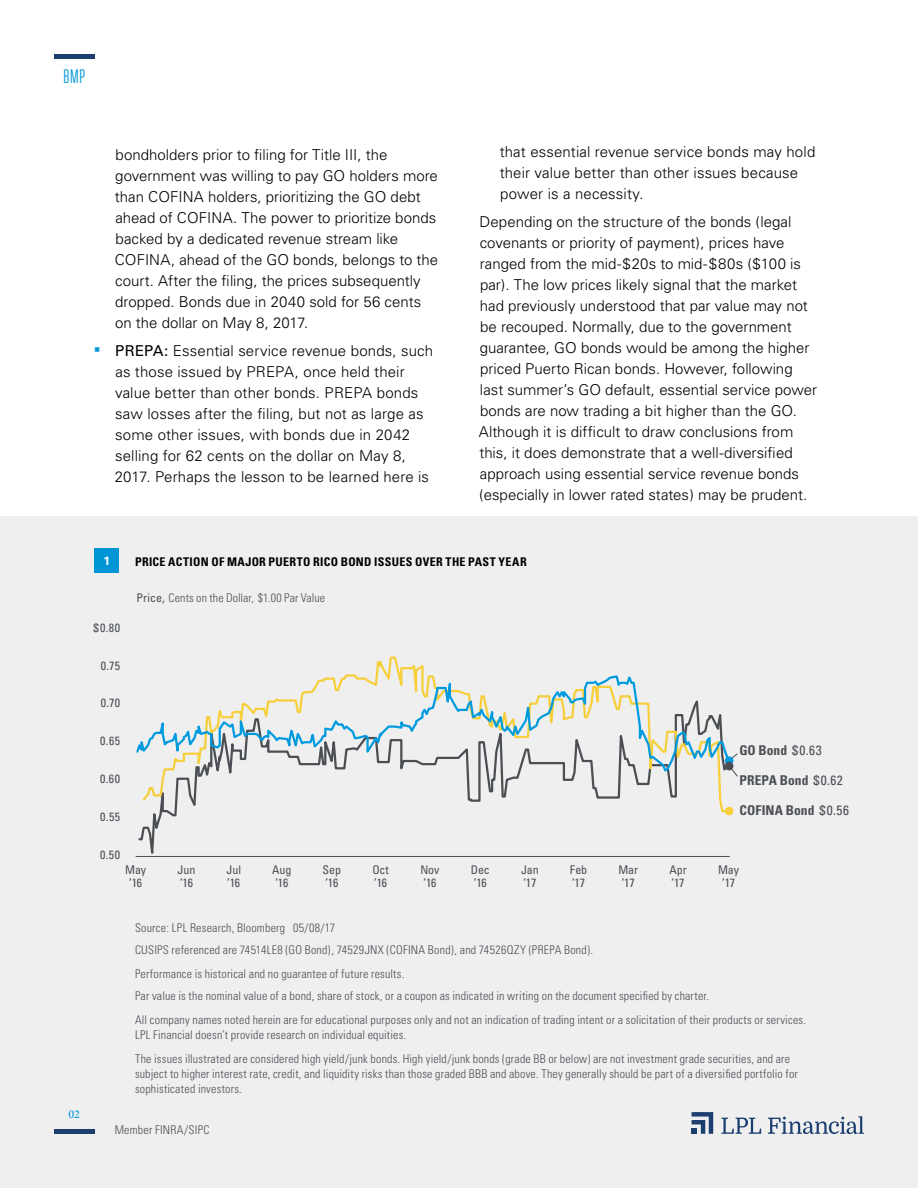
<style>
.page{position:relative;width:918px;height:1188px;background:#fff}
.page>*{position:absolute;margin:0;border:0;box-sizing:border-box;transform-origin:0 0}
.t1{font:19.5px "Tungsten Narrow";color:#0098d8}
.t2{font:300 15px/21px "Univers";color:#000}
.t3{font:700 condensed 13.5px "Univers";letter-spacing:.005em;color:#4b4f54}
.t4{font:300 condensed 12px/15px "Univers";letter-spacing:.015em;color:#4b4f54}
.t5{font:condensed 12px/13.5px "Univers";letter-spacing:-.01em;color:#4b4f54}
.t6{font:700 condensed 12px "Univers";letter-spacing:.025em;color:#000}
.t7{font:500 12px "Minion Pro";color:#0098d8}
.t8{font:700 12px "Univers";color:#fff}
.s1{color:#0098d8}
.s2{font-weight:400}
</style>
<div class="page">
<div style="left:0;top:1080px;width:918px;height:108px;background:#efeff0"></div>
<hr style="left:54px;top:1130px;width:40px;height:4px;background:#1b3e6f">
<hr style="left:54px;top:54px;width:40px;height:4px;background:#1b3e6f">
<svg style="left:692px;top:1112px;width:21px;height:22px"></svg>
<svg style="left:721px;top:1118px;width:40px;height:16px"></svg>
<svg style="left:768px;top:1116px;width:96px;height:18px"></svg>
<div style="left:0;top:516px;width:918px;height:579px;background:#efeff0"></div>
<div style="left:94px;top:549px;width:25px;height:24px;background:#0096d6"></div>
<svg style="left:732px;top:753px;width:6px;height:24px"></svg>
<hr style="left:136px;top:856px;width:594px;height:1px;background:#4b4f54">
<div style="left:725px;top:807px;width:8px;height:8px;background:#f7cf3c;border-radius:50%"></div>
<svg style="left:142px;top:786px;width:589px;height:27px"></svg>
<svg style="left:136px;top:656px;width:596px;height:130px"></svg>
<div style="left:725px;top:762px;width:8px;height:8px;background:#4b4f54;border-radius:50%"></div>
<h1 class="t1" style="left:63px;top:67px;width:23px">BMP</h1>
<p class="t2" style="left:115px;top:145px;width:325px">bondholders prior to filing for Title III, the government was willing to pay GO holders more than COFINA holders, prioritizing the GO debt ahead of COFINA. The power to prioritize bonds backed by a dedicated revenue stream like COFINA, ahead of the GO bonds, belongs to the court. After the filing, the prices subsequently dropped. Bonds due in 2040 sold for 56 cents on the dollar on May 8, 2017.</p>
<p class="t2" style="left:115px;top:340px;width:320px;text-indent:-21px"><span class="s1">▪</span> <span class="s2">PREPA:</span> Essential service revenue bonds, such as those issued by PREPA, once held their value better than other bonds. PREPA bonds saw losses after the filing, but not as large as some other issues, with bonds due in 2042 selling for 62 cents on the dollar on May 8, 2017. Perhaps the lesson to be learned here is</p>
<p class="t2" style="left:500px;top:142px;width:317px">that essential revenue service bonds may hold their value better than other issues because power is a necessity.</p>
<p class="t2" style="left:479px;top:211px;width:340px">Depending on the structure of the bonds (legal covenants or priority of payment), prices have ranged from the mid-$20s to mid-$80s ($100 is par). The low prices likely signal that the market had previously understood that par value may not be recouped. Normally, due to the government guarantee, GO bonds would be among the higher priced Puerto Rican bonds. However, following last summer’s GO default, essential service power bonds are now trading a bit higher than the GO.<br>Although it is difficult to draw conclusions from this, it does demonstrate that a well-diversified approach using essential service revenue bonds (especially in lower rated states) may be prudent.</p>
<p class="t8" style="left:103px;top:553px;width:8px">1</p>
<p class="t6" style="left:135px;top:554px;width:393px">PRICE ACTION OF MAJOR PUERTO RICO BOND ISSUES OVER THE PAST YEAR</p>
<p class="t5" style="left:94px;top:620px;width:28px">$0.80</p>
<p class="t5" style="left:101px;top:658px;width:21px">0.75</p>
<p class="t5" style="left:101px;top:696px;width:21px">0.70</p>
<p class="t5" style="left:100px;top:734px;width:21px">0.65</p>
<p class="t5" style="left:100px;top:772px;width:22px">0.60</p>
<p class="t5" style="left:100px;top:810px;width:21px">0.55</p>
<p class="t5" style="left:100px;top:848px;width:22px">0.50</p>
<p class="t4" style="left:136px;top:590px;width:190px"><span class="s2">Price,</span> Cents on the Dollar, $1.00 Par Value</p>
<p class="t3" style="left:739px;top:742px;width:84px">GO Bond <span class="s2">$0.63</span></p>
<p class="t3" style="left:739px;top:772px;width:105px">PREPA Bond <span class="s2">$0.62</span></p>
<p class="t3" style="left:739px;top:802px;width:111px">COFINA Bond <span class="s2">$0.56</span></p>
<p class="t5" style="left:323px;top:863px;width:20px">Sep ’16</p>
<p class="t5" style="left:372px;top:863px;width:18px">Oct ’16</p>
<p class="t5" style="left:125px;top:863px;width:23px;text-align:center">May ’16</p>
<p class="t5" style="left:618px;top:863px;width:21px">Mar ’17</p>
<p class="t5" style="left:178px;top:863px;width:19px">Jun ’16</p>
<p class="t5" style="left:669px;top:863px;width:19px">Apr ’17</p>
<p class="t5" style="left:718px;top:863px;width:23px;text-align:center">May ’17</p>
<p class="t5" style="left:227px;top:863px;width:16px">Jul ’16</p>
<p class="t5" style="left:272px;top:863px;width:21px">Aug ’16</p>
<p class="t5" style="left:420px;top:863px;width:21px">Nov ’16</p>
<p class="t5" style="left:471px;top:863px;width:21px">Dec ’16</p>
<p class="t5" style="left:521px;top:863px;width:19px">Jan ’17</p>
<p class="t5" style="left:570px;top:863px;width:19px">Feb ’17</p>
<p class="t7" style="left:68px;top:1106px;width:13px">02</p>
<p class="t4" style="left:135px;top:917px;width:460px;line-height:21.8px">Source: LPL Research, Bloomberg 05/08/17<br>CUSIPS referenced are 74514LE8 (GO Bond), 74529JNX (COFINA Bond), and 74526QZY (PREPA Bond).</p>
<p class="t4" style="left:135px;top:963px;width:576px;line-height:21.8px">Performance is historical and no guarantee of future results.<br>Par value is the nominal value of a bond, share of stock, or a coupon as indicated in writing on the document specified by charter.</p>
<p class="t4" style="left:135px;top:1012px;width:673px">All company names noted herein are for educational purposes only and not an indication of trading intent or a solicitation of their products or services.<br>LPL Financial doesn’t provide research on individual equities.</p>
<p class="t4" style="left:135px;top:1051px;width:664px">The issues illustrated are considered high yield/junk bonds. High yield/junk bonds (grade BB or below) are not investment grade securities, and are subject to higher interest rate, credit, and liquidity risks than those graded BBB and above. They generally should be part of a diversified portfolio for sophisticated investors.</p>
<p class="t4" style="left:115px;top:1122px;width:96px">Member FINRA/SIPC</p>
</div>
